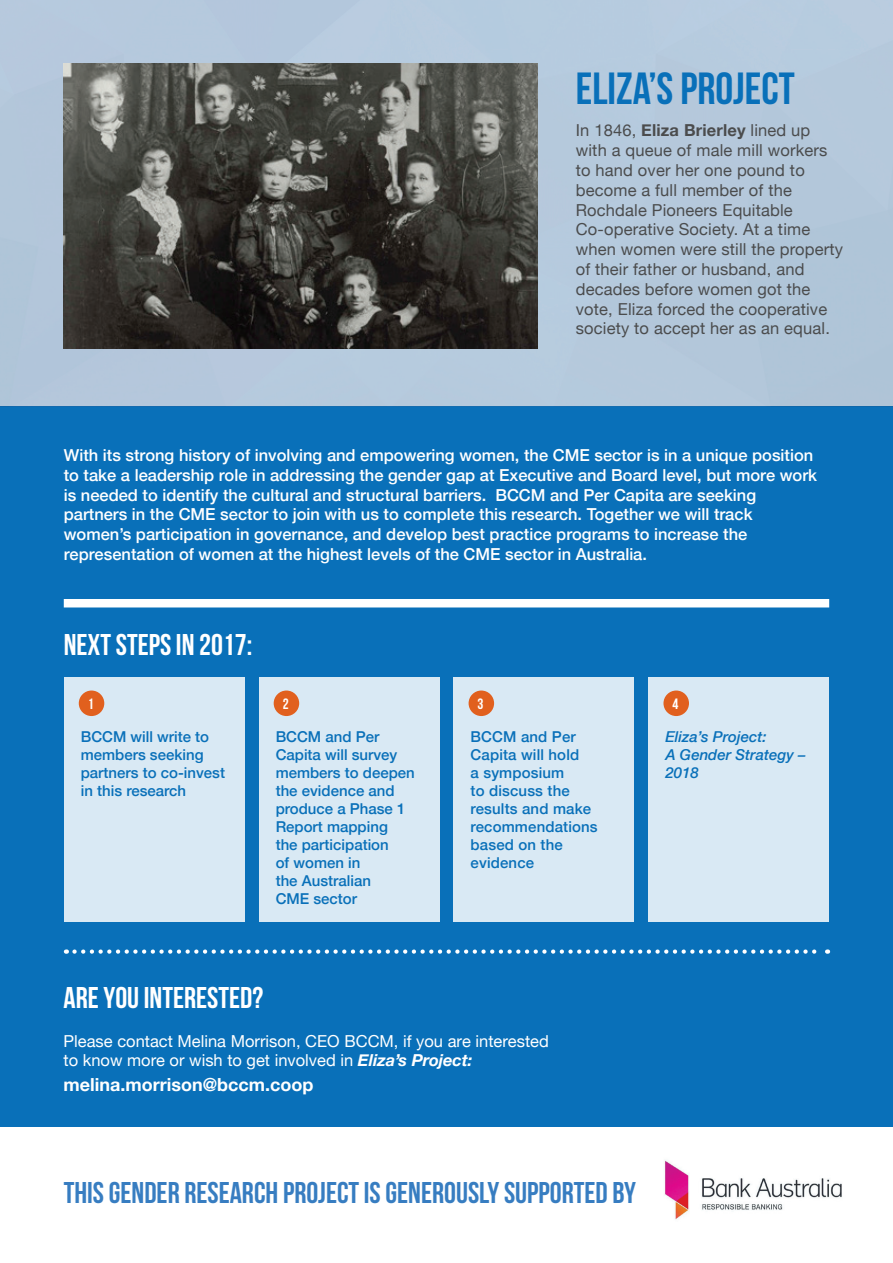
<style>
.page{position:relative;width:893px;height:1263px;background:#fff}
.page>*{position:absolute;margin:0;border:0;box-sizing:border-box;transform-origin:0 0}
.t1{font:45px "Bebas Neue";color:#0970b9}
.t2{font:30px "Bebas Neue";color:#377dc1}
.t3{font:30px "Bebas Neue";color:#fff}
.t4{font:700 18px "Helvetica Neue";color:#fff}
.t5{font:500 16.5px/19.8px "Helvetica Neue";color:#fff}
.t6{font:16.5px/19.8px "Helvetica Neue";letter-spacing:.01em;color:#4b4c4d}
.t7{font:16.5px/18.5px "Helvetica Neue";color:#fff}
.t8{font:500 15px/18px "Helvetica Neue";color:#0970b9}
.t9{font:italic 500 15px/18px "Helvetica Neue";color:#0970b9}
.t10{font:15px "Bebas Neue";color:#fff}
.s1{font-weight:700}
.s2{font-weight:700;font-style:italic}
</style>
<div class="page">
<div style="left:0;top:406px;width:893px;height:721px;background:#0970b9"></div>
<div style="left:0;top:0;width:893px;height:406px;background:#b5c9dc"></div>
<img style="left:664px;top:1160px;width:178px;height:60px">
<img style="left:64px;top:64px;width:474px;height:285px">
<div style="left:64px;top:599px;width:765px;height:8px;background:#fff"></div>
<svg style="left:74px;top:949px;width:754px;height:5px"></svg>
<div style="left:64px;top:677px;width:180px;height:244px;background:#d9e9f4"></div>
<div style="left:259px;top:677px;width:180px;height:244px;background:#d9e9f4"></div>
<div style="left:454px;top:677px;width:180px;height:244px;background:#d9e9f4"></div>
<div style="left:648px;top:677px;width:181px;height:244px;background:#d9e9f4"></div>
<div style="left:79px;top:690px;width:25px;height:26px;background:#e1601e;border-radius:50%"></div>
<div style="left:274px;top:690px;width:25px;height:26px;background:#e1601e;border-radius:50%"></div>
<div style="left:469px;top:690px;width:25px;height:26px;background:#e1601e;border-radius:50%"></div>
<div style="left:663px;top:690px;width:26px;height:26px;background:#e1601e;border-radius:50%"></div>
<p class="t1" style="left:576px;top:64px;width:220px">ELIZA’S PROJECT</p>
<p class="t6" style="left:576px;top:121px;width:269px">In 1846, <span class="s1">Eliza Brierley</span> lined up with a queue of male mill workers to hand over her one pound to become a full member of the<br>Rochdale Pioneers Equitable<br>Co-operative Society. At a time when women were still the property of their father or husband, and decades before women got the vote, Eliza forced the cooperative society to accept her as an equal.</p>
<p class="t5" style="left:64px;top:444px;width:755px">With its strong history of involving and empowering women, the CME sector is in a unique position to take a leadership role in addressing the gender gap at Executive and Board level, but more work is needed to identify the cultural and structural barriers. BCCM and Per Capita are seeking partners in the CME sector to join with us to complete this research. Together we will track women’s participation in governance, and develop best practice programs to increase the representation of women at the highest levels of the CME sector in Australia.</p>
<p class="t3" style="left:64px;top:629px;width:190px">NEXT STEPS IN 2017:</p>
<p class="t10" style="left:88px;top:695px;width:7px">1</p>
<p class="t10" style="left:283px;top:695px;width:7px">2</p>
<p class="t10" style="left:478px;top:695px;width:7px">3</p>
<p class="t10" style="left:672px;top:695px;width:7px">4</p>
<p class="t8" style="left:81px;top:727px;width:146px">BCCM will write to members seeking partners to co-invest in this research</p>
<p class="t8" style="left:276px;top:727px;width:141px">BCCM and Per<br>Capita will survey members to deepen the evidence and produce a Phase 1<br>Report mapping<br>the participation<br>of women in<br>the Australian<br>CME sector</p>
<p class="t8" style="left:471px;top:727px;width:129px">BCCM and Per<br>Capita will hold<br>a symposium<br>to discuss the results and make recommendations based on the evidence</p>
<p class="t9" style="left:665px;top:727px;width:142px">Eliza’s Project:<br>A Gender Strategy –<br>2018</p>
<p class="t3" style="left:64px;top:981px;width:201px">ARE YOU INTERESTED?</p>
<p class="t7" style="left:64px;top:1033px;width:487px">Please contact Melina Morrison, CEO BCCM, if you are interested to know more or wish to get involved in <span class="s2">Eliza’s Project:</span></p>
<p class="t4" style="left:64px;top:1070px;width:251px">melina.morrison@bccm.coop</p>
<p class="t2" style="left:64px;top:1176px;width:574px">THIS GENDER RESEARCH PROJECT IS GENEROUSLY SUPPORTED BY</p>
</div>
